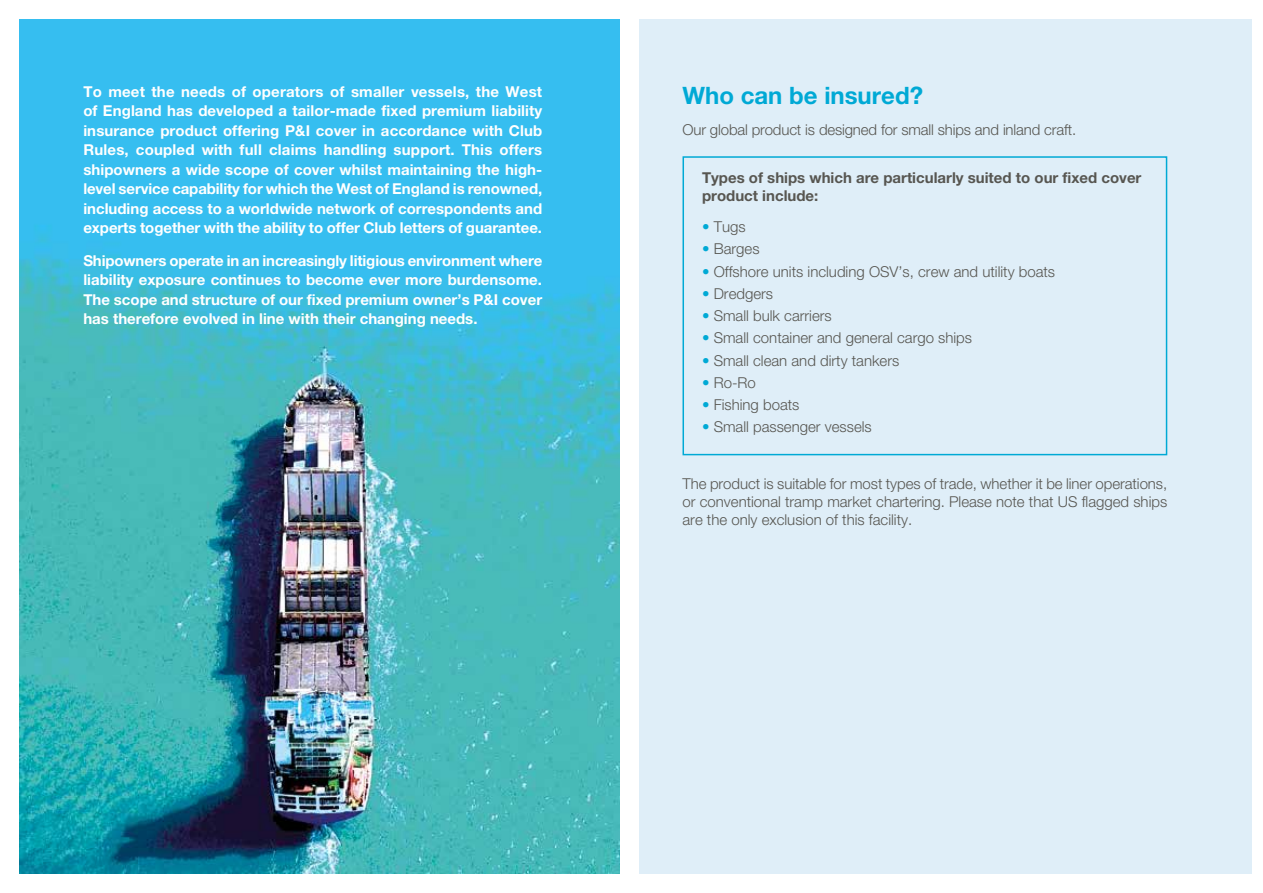
<style>
.page{position:relative;width:1263px;height:893px;background:#fff}
.page>*{position:absolute;margin:0;border:0;box-sizing:border-box;transform-origin:0 0}
.t1{font:700 24px "Helvetica Neue";color:#00a9d5}
.t2{font:700 15px/19.5px "Helvetica Neue";color:#fff;text-align:justify}
.t3{font:300 15px/18px "Helvetica Neue";color:#575651;text-align:justify}
.t4{font:700 15px/18px "Helvetica Neue";color:#575651}
.s1{color:#00a9d5}
</style>
<div class="page">
<img style="left:19px;top:19px;width:601px;height:854px">
<div style="left:639px;top:19px;width:612px;height:854px;background:#dfeef8"></div>
<div style="left:682px;top:156px;width:485px;height:299px;border:2px solid #00a9d5"></div>
<p class="t2" style="left:83px;top:81px;width:460px">To meet the needs of operators of smaller vessels, the West of England has developed a tailor-made fixed premium liability insurance product offering P&amp;I cover in accordance with Club Rules, coupled with full claims handling support. This offers shipowners a wide scope of cover whilst maintaining the high&shy;level service capability for which the West of England is renowned, including access to a worldwide network of correspondents and experts together with the ability to offer Club letters of guarantee.</p>
<p class="t2" style="left:83px;top:250px;width:460px">Shipowners operate in an increasingly litigious environment where liability exposure continues to become ever more burdensome.<br>The scope and structure of our fixed premium owner’s P&amp;I cover has therefore evolved in line with their changing needs.</p>
<h1 class="t1" style="left:682px;top:80px;width:242px">Who can be insured?</h1>
<p class="t3" style="left:682px;top:120px;width:395px">Our global product is designed for small ships and inland craft.</p>
<p class="t4" style="left:702px;top:169px;width:441px">Types of ships which are particularly suited to our fixed cover product include:</p>
<p class="t3" style="left:702px;top:217px;width:45px"><span class="s1">•</span> Tugs</p>
<p class="t3" style="left:702px;top:240px;width:59px"><span class="s1">•</span> Barges</p>
<p class="t3" style="left:702px;top:262px;width:355px"><span class="s1">•</span> Offshore units including OSV’s, crew and utility boats</p>
<p class="t3" style="left:702px;top:284px;width:73px"><span class="s1">•</span> Dredgers</p>
<p class="t3" style="left:702px;top:306px;width:131px"><span class="s1">•</span> Small bulk carriers</p>
<p class="t3" style="left:702px;top:329px;width:272px"><span class="s1">•</span> Small container and general cargo ships</p>
<p class="t3" style="left:702px;top:351px;width:199px"><span class="s1">•</span> Small clean and dirty tankers</p>
<p class="t3" style="left:702px;top:373px;width:55px"><span class="s1">•</span> Ro-Ro</p>
<p class="t3" style="left:702px;top:395px;width:99px"><span class="s1">•</span> Fishing boats</p>
<p class="t3" style="left:702px;top:418px;width:171px"><span class="s1">•</span> Small passenger vessels</p>
<p class="t3" style="left:682px;top:474px;width:486px">The product is suitable for most types of trade, whether it be liner operations, or conventional tramp market chartering. Please note that US flagged ships are the only exclusion of this facility.</p>
</div>
